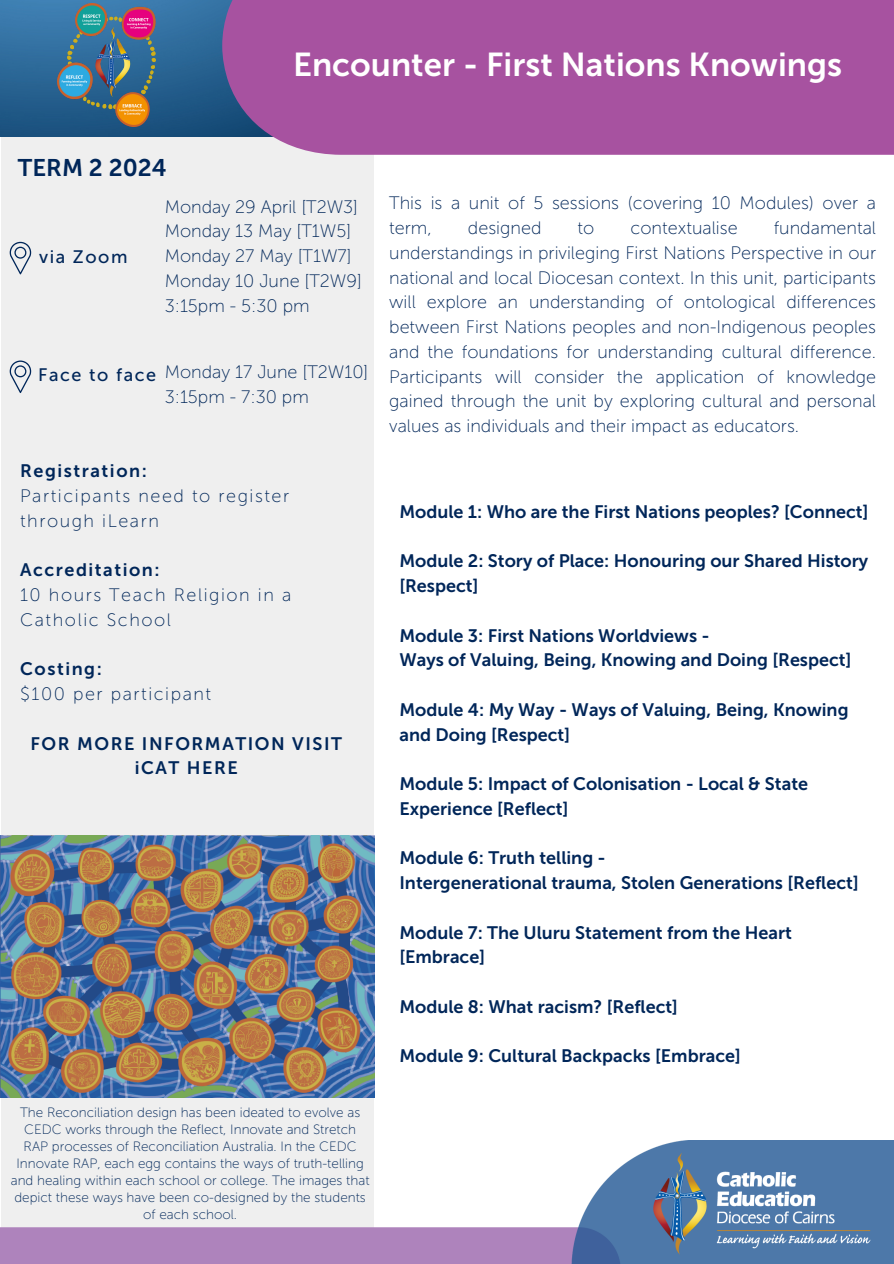
<style>
.page{position:relative;width:894px;height:1264px;background:#fff}
.page>*{position:absolute;margin:0;border:0;box-sizing:border-box;transform-origin:0 0}
.t1{font:33px "Museo Sans 700";color:#fff}
.t2{font:24px "Museo Sans 700";color:#002659}
.t3{font:18px/24.8px "Museo Sans 100";color:#002659}
.t4{font:18px/24.8px "Museo Sans 700";color:#002659}
.t5{font:18px/24.8px "Museo Sans 100";letter-spacing:.085em;color:#002659}
.t6{font:18px/24.8px "Museo Sans 700";letter-spacing:.085em;color:#002659;text-align:center}
.t7{font:18px "Museo Sans 500";letter-spacing:.085em;color:#002659}
.t8{font:13.5px "Museo Sans 100";color:#002659}
.s1{font-family:"Museo Sans 700"}
</style>
<div class="page">
<div style="left:1px;top:127px;width:372px;height:1136px;background:#efefef"></div>
<img style="left:0;top:0;width:222px;height:136px">
<svg style="left:10px;top:242px;width:21px;height:32px"></svg>
<img style="left:0;top:1140px;width:893px;height:123px">
<div style="left:222px;top:0;width:671px;height:155px;background:#a752a0"></div>
<img style="left:58px;top:3px;width:98px;height:124px">
<img style="left:1px;top:835px;width:373px;height:262px">
<svg style="left:10px;top:360px;width:21px;height:33px"></svg>
<h4 class="t2" style="left:18px;top:153px;width:150px">TERM 2 2024</h4>
<p class="t1" style="left:293px;top:45px;width:550px">Encounter - First Nations Knowings</p>
<p class="t7" style="left:39px;top:246px;width:90px">via Zoom</p>
<h3 class="t3" style="left:165px;top:194px;width:199px">Monday 29 April [T2W3]<br>Monday 13 May [T1W5]<br>Monday 27 May [T1W7]<br>Monday 10 June [T2W9]<br>3:15pm - 5:30 pm</h3>
<h3 class="t7" style="left:38px;top:364px;width:120px">Face to face</h3>
<h3 class="t3" style="left:165px;top:359px;width:205px">Monday 17 June [T2W10]<br>3:15pm - 7:30 pm</h3>
<h4 class="t5" style="left:20px;top:459px;width:270px"><span class="s1">Registration:<br></span>Participants need to register through iLearn</h4>
<h4 class="t5" style="left:20px;top:558px;width:272px"><span class="s1">Accreditation:<br></span>10 hours Teach Religion in a<br>Catholic School</h4>
<h4 class="t5" style="left:20px;top:657px;width:193px"><span class="s1">Costing:<br></span>$100 per participant</h4>
<h4 class="t6" style="left:30px;top:731px;width:313px">FOR MORE INFORMATION VISIT iCAT HERE</h4>
<h4 class="t8" style="left:20px;top:1104px;width:341px">The Reconciliation design has been ideated to evolve as</h4>
<h3 class="t8" style="left:24px;top:1121px;width:333px">CEDC works through the Reflect, Innovate and Stretch</h3>
<h3 class="t8" style="left:24px;top:1138px;width:334px">RAP processes of Reconciliation Australia. In the CEDC</h3>
<h3 class="t8" style="left:16px;top:1155px;width:349px">Innovate RAP, each egg contains the ways of truth-telling</h3>
<h3 class="t8" style="left:11px;top:1172px;width:360px">and healing within each school or college. The images that</h3>
<h3 class="t8" style="left:14px;top:1188px;width:353px">depict these ways have been co-designed by the students</h3>
<h3 class="t8" style="left:143px;top:1205px;width:95px">of each school.</h3>
<h3 class="t3" style="left:389px;top:191px;width:488px">This is a unit of 5 sessions (covering 10 Modules) over a term,</h3>
<h3 class="t3" style="left:389px;top:216px;width:488px;text-align:justify;text-indent:384px">fundamental understandings in privileging First Nations Perspective in our national and local Diocesan context. In this unit, participants will explore an understanding of ontological differences between First Nations peoples and non-Indigenous peoples and the foundations for understanding cultural difference.<br>Participants will consider the application of knowledge gained through the unit by exploring cultural and personal values as individuals and their impact as educators.</h3>
<h3 class="t3" style="left:468px;top:216px;width:75px">designed</h3>
<h3 class="t3" style="left:577px;top:216px;width:18px">to</h3>
<h3 class="t3" style="left:630px;top:216px;width:109px">contextualise</h3>
<p class="t4" style="left:399px;top:499px;width:470px">Module 1: Who are the First Nations peoples? [Connect]</p>
<p class="t4" style="left:399px;top:548px;width:470px">Module 2: Story of Place: Honouring our Shared History [Respect]</p>
<p class="t4" style="left:399px;top:623px;width:453px">Module 3: First Nations Worldviews -<br>Ways of Valuing, Being, Knowing and Doing [Respect]</p>
<p class="t4" style="left:399px;top:697px;width:450px">Module 4: My Way - Ways of Valuing, Being, Knowing and Doing [Respect]</p>
<p class="t4" style="left:399px;top:771px;width:410px">Module 5: Impact of Colonisation - Local &amp; State<br>Experience [Reflect]</p>
<p class="t4" style="left:399px;top:845px;width:460px">Module 6: Truth telling -<br>Intergenerational trauma, Stolen Generations [Reflect]</p>
<p class="t4" style="left:399px;top:920px;width:394px">Module 7: The Uluru Statement from the Heart [Embrace]</p>
<h4 class="t4" style="left:399px;top:994px;width:280px">Module 8: What racism? [Reflect]</h4>
<h4 class="t4" style="left:399px;top:1043px;width:343px">Module 9: Cultural Backpacks [Embrace]</h4>
</div>
